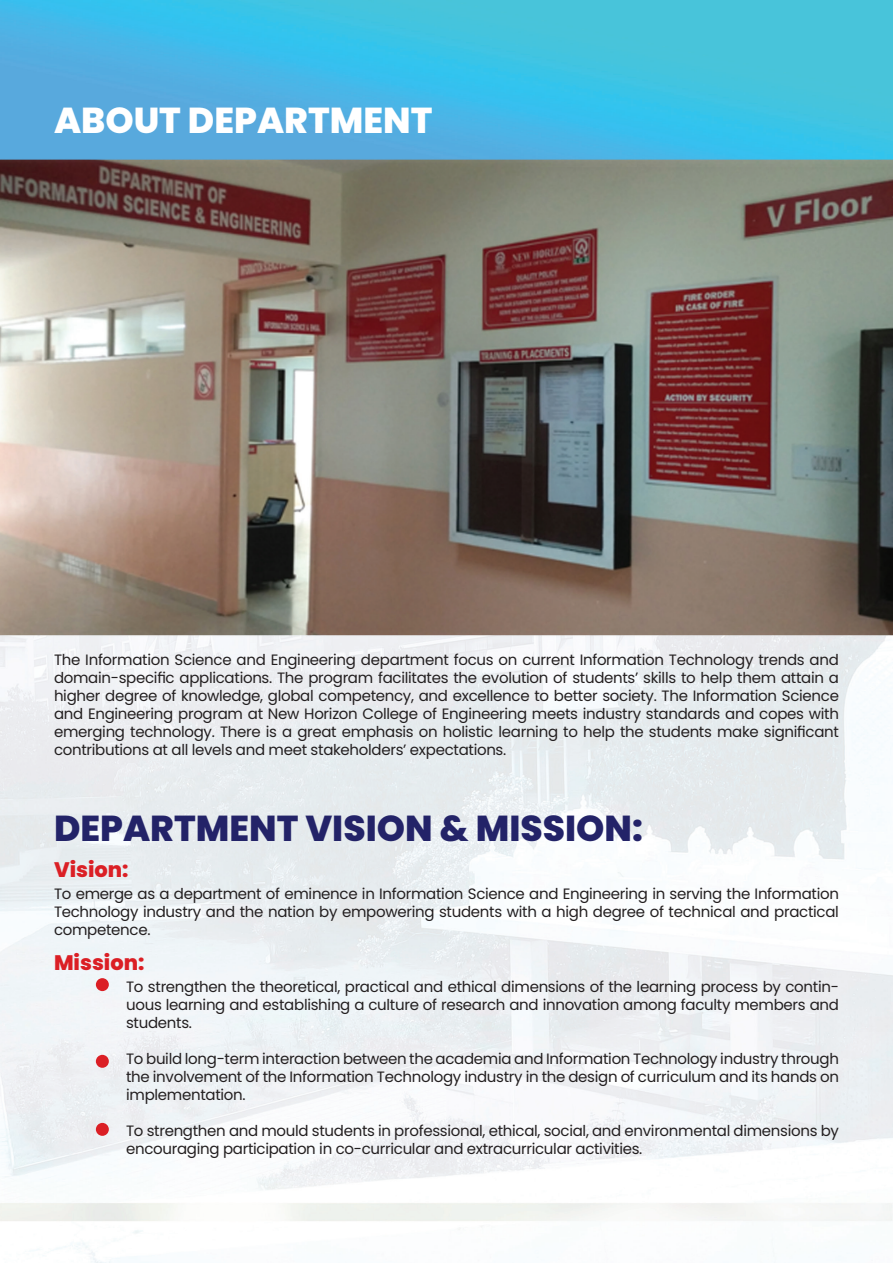
<style>
.page{position:relative;width:893px;height:1263px;background:#fff}
.page>*{position:absolute;margin:0;border:0;box-sizing:border-box;transform-origin:0 0}
.t1{font:800 36px "Poppins";color:#232368}
.t2{font:800 36px "Poppins";color:#fff}
.t3{font:800 21px "Poppins";color:#db1f25}
.t4{font:15px/18px "Poppins";letter-spacing:-.02em;color:#231f20;text-align:justify}
</style>
<div class="page">
<img style="left:0;top:0;width:893px;height:1263px">
<div style="left:96px;top:978px;width:13px;height:13px;background:#db1f25;border-radius:50%"></div>
<div style="left:96px;top:1055px;width:13px;height:13px;background:#db1f25;border-radius:50%"></div>
<div style="left:96px;top:1123px;width:13px;height:13px;background:#db1f25;border-radius:50%"></div>
<h1 class="t2" style="left:54px;top:99px;width:380px">ABOUT DEPARTMENT</h1>
<p class="t4" style="left:54px;top:651px;width:786px">The Information Science and Engineering department focus on current Information Technology trends and domain-specific applications. The program facilitates the evolution of students’ skills to help them attain a higher degree of knowledge, global competency, and excellence to better society. The Information Science and Engineering program at New Horizon College of Engineering meets industry standards and copes with emerging technology. There is a great emphasis on holistic learning to help the students make significant contributions at all levels and meet stakeholders’ expectations.</p>
<h1 class="t1" style="left:54px;top:807px;width:590px">DEPARTMENT VISION &amp; MISSION:</h1>
<h2 class="t3" style="left:54px;top:857px;width:76px">Vision:</h2>
<p class="t4" style="left:54px;top:885px;width:786px">To emerge as a department of eminence in Information Science and Engineering in serving the Information Technology industry and the nation by empowering students with a high degree of technical and practical competence.</p>
<h2 class="t3" style="left:54px;top:950px;width:92px">Mission:</h2>
<p class="t4" style="left:126px;top:978px;width:714px">To strengthen the theoretical, practical and ethical dimensions of the learning process by contin&shy;uous learning and establishing a culture of research and innovation among faculty members and students.</p>
<p class="t4" style="left:126px;top:1050px;width:714px">To build long-term interaction between the academia and Information Technology industry through the involvement of the Information Technology industry in the design of curriculum and its hands on implementation.</p>
<p class="t4" style="left:126px;top:1122px;width:714px">To strengthen and mould students in professional, ethical, social, and environmental dimensions by encouraging participation in co-curricular and extracurricular activities.</p>
</div>
